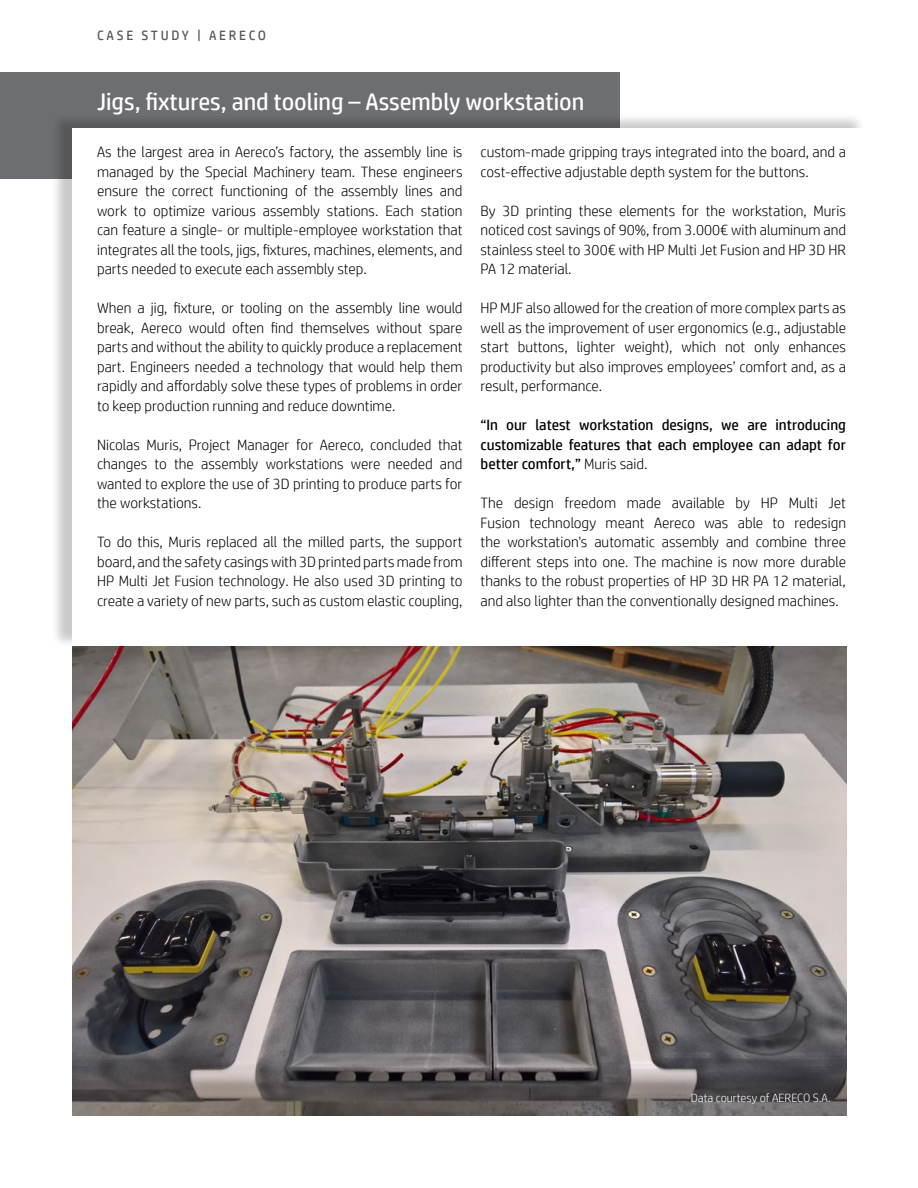
<style>
.page{position:relative;width:918px;height:1188px;background:#fff}
.page>*{position:absolute;margin:0;border:0;box-sizing:border-box;transform-origin:0 0}
.t1{font:24px "HP Simplified";color:#fff}
.t2{font:300 15px/19.5px "HP Simplified";color:#000;text-align:justify}
.t3{font:15px/19.5px "HP Simplified";color:#000;text-align:justify}
.t4{font:13.5px "HP Simplified";letter-spacing:.2em;color:#58595b}
.t5{font:300 12px "HP Simplified";letter-spacing:-.005em;color:#fff}
.s1{font-weight:300}
</style>
<div class="page">
<div style="left:0;top:72px;width:620px;height:106px;background:#6d6e71"></div>
<div style="left:50px;top:113px;width:814px;height:534px;background:#000;opacity:.21"></div>
<div style="left:72px;top:128px;width:797px;height:518px;background:#fff"></div>
<img style="left:72px;top:646px;width:774px;height:470px">
<p class="t4" style="left:97px;top:27px;width:171px">CASE STUDY | AERECO</p>
<h1 class="t1" style="left:97px;top:88px;width:489px">Jigs, fixtures, and tooling – Assembly workstation</h1>
<p class="t2" style="left:97px;top:142px;width:367px">As the largest area in Aereco’s factory, the assembly line is managed by the Special Machinery team. These engineers ensure the correct functioning of the assembly lines and work to optimize various assembly stations. Each station can feature a single- or multiple-employee workstation that integrates all the tools, jigs, fixtures, machines, elements, and parts needed to execute each assembly step.</p>
<p class="t2" style="left:97px;top:298px;width:367px">When a jig, fixture, or tooling on the assembly line would break, Aereco would often find themselves without spare parts and without the ability to quickly produce a replacement part. Engineers needed a technology that would help them rapidly and affordably solve these types of problems in order to keep production running and reduce downtime.</p>
<p class="t2" style="left:97px;top:435px;width:367px">Nicolas Muris, Project Manager for Aereco, concluded that changes to the assembly workstations were needed and wanted to explore the use of 3D printing to produce parts for the workstations.</p>
<p class="t2" style="left:97px;top:532px;width:367px">To do this, Muris replaced all the milled parts, the support board, and the safety casings with 3D printed parts made from HP Multi Jet Fusion technology. He also used 3D printing to create a variety of new parts, such as custom elastic coupling,</p>
<p class="t2" style="left:481px;top:142px;width:367px">custom-made gripping trays integrated into the board, and a cost-effective adjustable depth system for the buttons.</p>
<p class="t2" style="left:481px;top:201px;width:367px">By 3D printing these elements for the workstation, Muris noticed cost savings of 90%, from 3.000€ with aluminum and stainless steel to 300€ with HP Multi Jet Fusion and HP 3D HR PA 12 material.</p>
<p class="t2" style="left:481px;top:298px;width:367px">HP MJF also allowed for the creation of more complex parts as well as the improvement of user ergonomics (e.g., adjustable start buttons, lighter weight), which not only enhances productivity but also improves employees’ comfort and, as a result, performance.</p>
<p class="t3" style="left:481px;top:415px;width:367px">“In our latest workstation designs, we are introducing customizable features that each employee can adapt for better comfort,” <span class="s1">Muris said.</span></p>
<p class="t2" style="left:481px;top:493px;width:367px">The design freedom made available by HP Multi Jet Fusion technology meant Aereco was able to redesign the workstation's automatic assembly and combine three different steps into one. The machine is now more durable thanks to the robust properties of HP 3D HR PA 12 material, and also lighter than the conventionally designed machines.</p>
<p class="t5" style="left:691px;top:1090px;width:141px">Data courtesy of AERECO S.A.</p>
</div>
